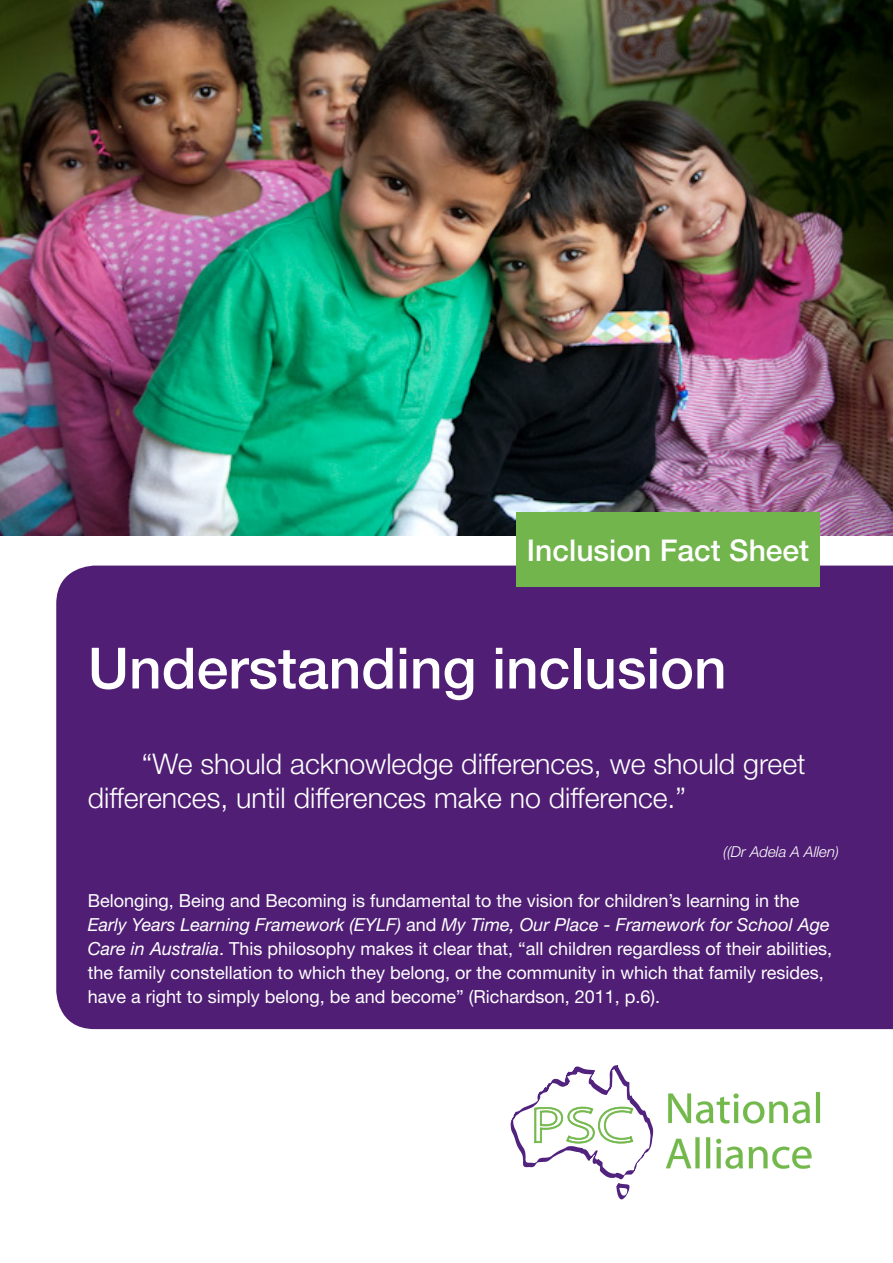
<style>
.page{position:relative;width:893px;height:1263px;background:#fff}
.page>*{position:absolute;margin:0;border:0;box-sizing:border-box;transform-origin:0 0}
.t1{font:500 57px "Helvetica Neue LT Std";color:#fff}
.t2{font:500 30px "Helvetica Neue LT Std";color:#fff}
.t3{font:300 28.5px/34.2px "Helvetica Neue LT Std";color:#fff}
.t4{font:18px/24px "Helvetica Neue LT Std";color:#fff}
.t5{font:italic 300 15px "Helvetica Neue LT Std";color:#fff}
.s1{font-style:italic}
</style>
<div class="page">
<div style="left:56px;top:566px;width:837px;height:463px;background:#501f75"></div>
<svg style="left:668px;top:1092px;width:152px;height:31px"></svg>
<svg style="left:666px;top:1137px;width:145px;height:32px"></svg>
<svg style="left:510px;top:1065px;width:143px;height:134px"></svg>
<img style="left:0;top:0;width:893px;height:535px">
<div style="left:516px;top:513px;width:304px;height:74px;background:#72b54d"></div>
<p class="t2" style="left:527px;top:532px;width:284px">Inclusion Fact Sheet</p>
<p class="t1" style="left:88px;top:634px;width:640px">Understanding inclusion</p>
<p class="t3" style="left:88px;top:746px;width:719px;text-indent:54px">“We should acknowledge differences, we should greet differences, until differences make no difference.”</p>
<p class="t5" style="left:723px;top:843px;width:117px">((Dr Adela A Allen)</p>
<p class="t4" style="left:88px;top:888px;width:746px">Belonging, Being and Becoming is fundamental to the vision for children’s learning in the <span class="s1">Early Years Learning Framework (EYLF)</span> and <span class="s1">My Time, Our Place - Framework for School Age Care in Australia</span>. This philosophy makes it clear that, “all children regardless of their abilities, the family constellation to which they belong, or the community in which that family resides, have a right to simply belong, be and become” (Richardson, 2011, p.6).</p>
</div>
